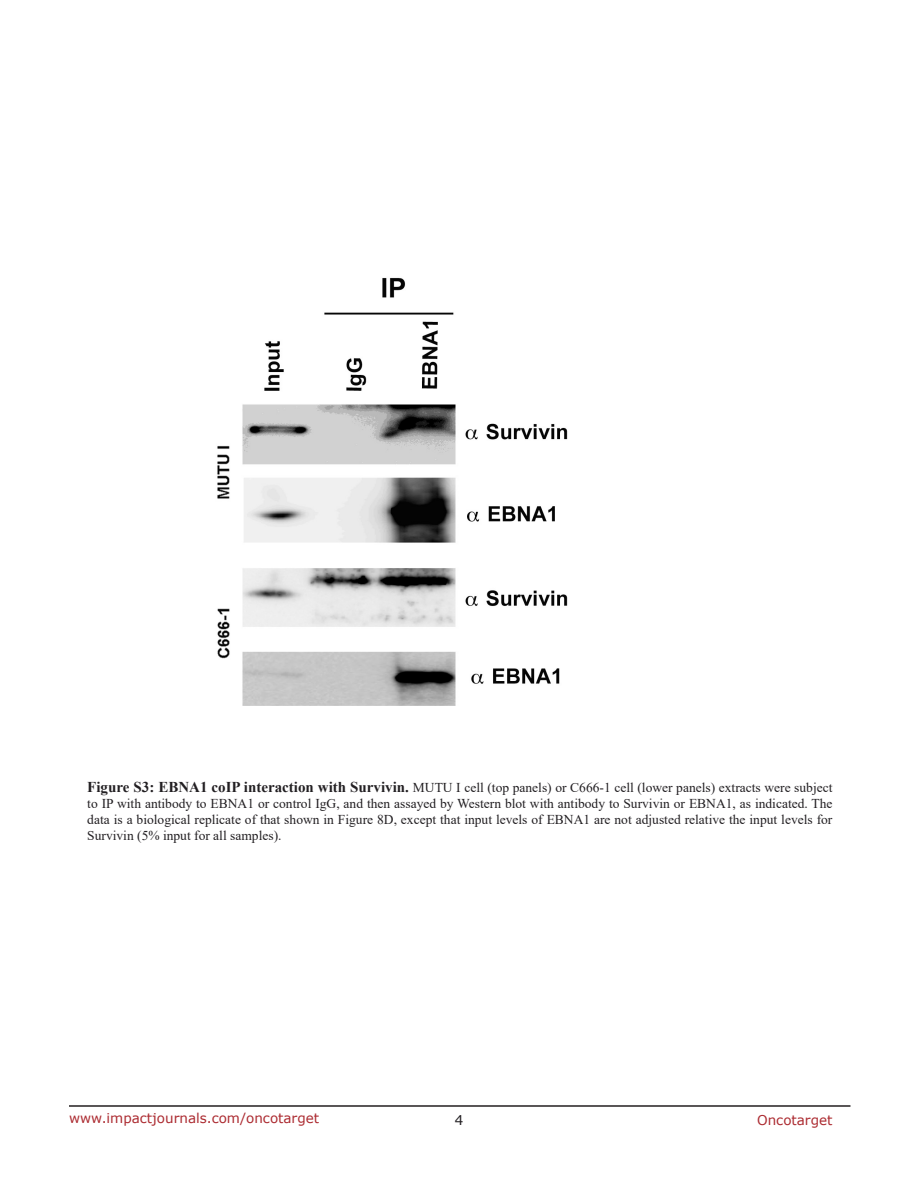
<style>
.page{position:relative;width:918px;height:1188px;background:#fff}
.page>*{position:absolute;margin:0;border:0;box-sizing:border-box;transform-origin:0 0}
.FigureText{font:13.5px/16.2px "Times New Roman";color:#221f22;text-align:justify}
.t1{font:13.5px "Verdana";color:#ac2b31}
.t2{font:13.5px "Verdana";color:#221f22}
.s1{font-weight:700;font-size:15px}
</style>
<div class="page">
<hr style="left:69px;top:1105px;width:781px;height:2px;background:#231f20">
<img style="left:217px;top:277px;width:351px;height:429px">
<p class="FigureText" style="left:87px;top:779px;width:747px"><span class="s1">Figure S3: EBNA1 coIP interaction with Survivin.</span> MUTU I cell (top panels) or C666-1 cell (lower panels) extracts were subject to IP with antibody to EBNA1 or control IgG, and then assayed by Western blot with antibody to Survivin or EBNA1, as indicated. The data is a biological replicate of that shown in Figure 8D, except that input levels of EBNA1 are not adjusted relative the input levels for Survivin (5% input for all samples).</p>
<p class="t1" style="left:69px;top:1109px;width:252px">www.impactjournals.com/oncotarget</p>
<p class="t2" style="left:455px;top:1111px;width:10px">4</p>
<p class="t1" style="left:757px;top:1111px;width:77px">Oncotarget</p>
</div>
